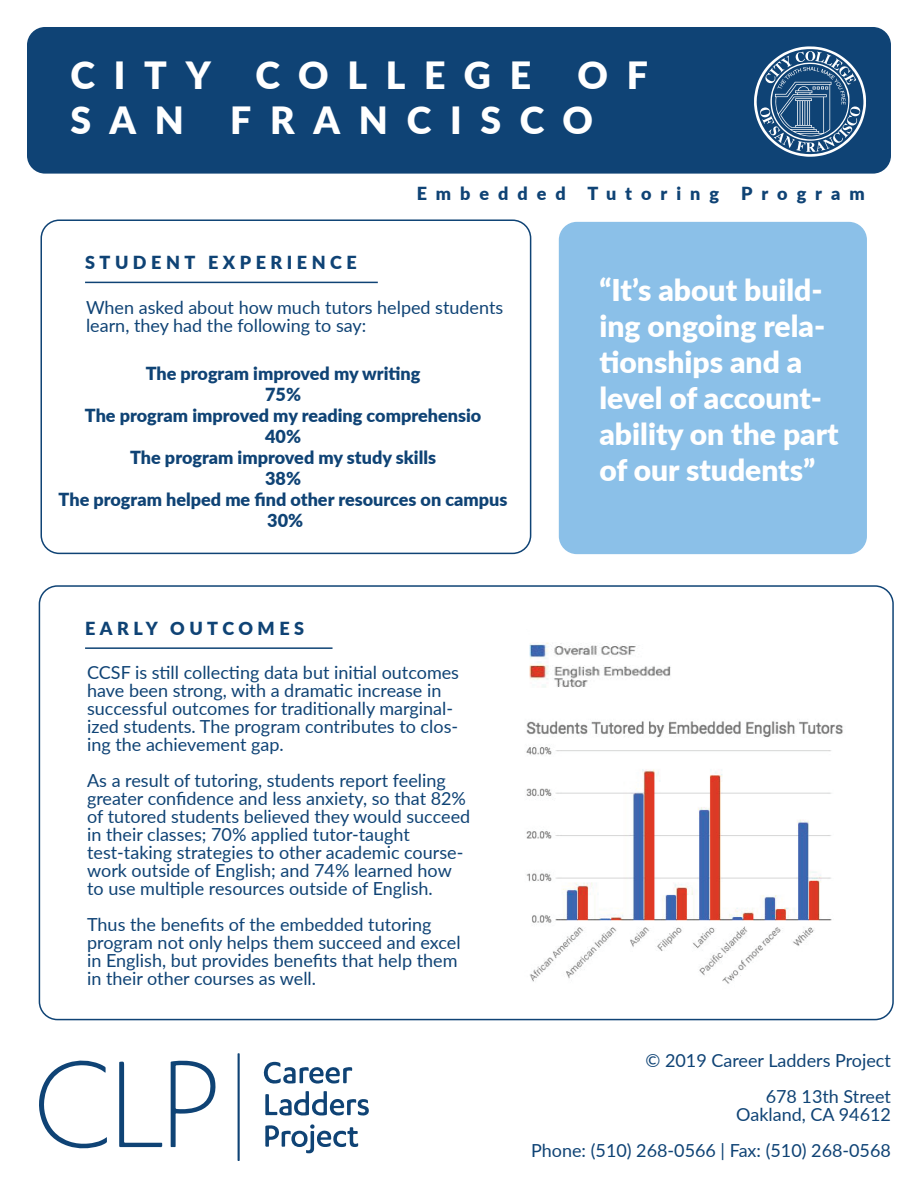
<style>
.page{position:relative;width:918px;height:1188px;background:#fff}
.page>*{position:absolute;margin:0;border:0;box-sizing:border-box;transform-origin:0 0}
.t1{font:900 37.5px/45px "Lato";letter-spacing:.5em;color:#fff}
.t2{font:900 30px/36px "Lato";color:#fff}
.t3{font:18px/18px "Lato";color:#0f4375}
.t4{font:900 18px/21px "Lato";color:#0f4375;text-align:center}
.t5{font:900 18px "Lato";letter-spacing:.25em;color:#0f4375}
.t6{font:900 18px "Lato";letter-spacing:.5em;color:#0f4375}
</style>
<div class="page">
<div style="left:27px;top:27px;width:864px;height:147px;background:#0f4375;border-radius:18px"></div>
<hr style="left:85px;top:647px;width:248px;height:2px;background:#0f4375">
<hr style="left:85px;top:282px;width:293px;height:1px;background:#0f4375">
<svg style="left:171px;top:1060px;width:45px;height:87px"></svg>
<svg style="left:39px;top:1060px;width:68px;height:89px"></svg>
<svg style="left:119px;top:1061px;width:44px;height:87px"></svg>
<svg style="left:237px;top:1053px;width:3px;height:108px"></svg>
<svg style="left:265px;top:1091px;width:104px;height:25px"></svg>
<svg style="left:263px;top:1062px;width:89px;height:22px"></svg>
<svg style="left:265px;top:1124px;width:93px;height:30px"></svg>
<div style="left:41px;top:219px;width:490px;height:335px;border:2px solid #0f4375;border-radius:18px"></div>
<div style="left:39px;top:585px;width:855px;height:435px;border:2px solid #0f4375;border-radius:18px"></div>
<svg style="left:754px;top:46px;width:112px;height:111px"></svg>
<img style="left:526px;top:721px;width:317px;height:263px">
<img style="left:529px;top:642px;width:142px;height:46px">
<div style="left:559px;top:222px;width:308px;height:332px;background:#8bc0e8;border-radius:18px"></div>
<h1 class="t1" style="left:70px;top:51px;width:579px">CITY COLLEGE OF<br>SAN FRANCISCO</h1>
<p class="t5" style="left:85px;top:249px;width:273px">STUDENT EXPERIENCE</p>
<p class="t6" style="left:417px;top:180px;width:449px">Embedded Tutoring Program</p>
<p class="t3" style="left:86px;top:297px;width:419px">When asked about how much tutors helped students learn, they had the following to say:</p>
<p class="t4" style="left:59px;top:363px;width:450px">The program improved my writing<br>75%<br>The program improved my reading comprehensio<br>40%<br>The program improved my study skills<br>38%<br>The program helped me find other resources on campus<br>30%</p>
<h2 class="t2" style="left:599px;top:270px;width:241px">“It’s about build&shy;ing ongoing rela&shy;tionships and a level of account&shy;ability on the part of our students”</h2>
<p class="t5" style="left:85px;top:615px;width:221px">EARLY OUTCOMES</p>
<p class="t3" style="left:87px;top:662px;width:373px">CCSF is still collecting data but initial outcomes have been strong, with a dramatic increase in successful outcomes for traditionally marginal&shy;ized students. The program contributes to clos&shy;ing the achievement gap.</p>
<p class="t3" style="left:87px;top:770px;width:385px">As a result of tutoring, students report feeling greater confidence and less anxiety, so that 82% of tutored students believed they would succeed in their classes; 70% applied tutor-taught test-taking strategies to other academic course&shy;work outside of English; and 74% learned how to use multiple resources outside of English.</p>
<p class="t3" style="left:87px;top:914px;width:375px">Thus the benefits of the embedded tutoring program not only helps them succeed and excel in English, but provides benefits that help them in their other courses as well.</p>
<p class="t3" style="left:645px;top:1042px;width:247px;line-height:36px;text-align:right">© 2019 Career Ladders Project<br>678 13th Street</p>
<p class="t3" style="left:531px;top:1096px;width:361px;line-height:36px;text-align:right">Oakland, CA 94612<br>Phone: (510) 268-0566 | Fax: (510) 268-0568</p>
</div>
